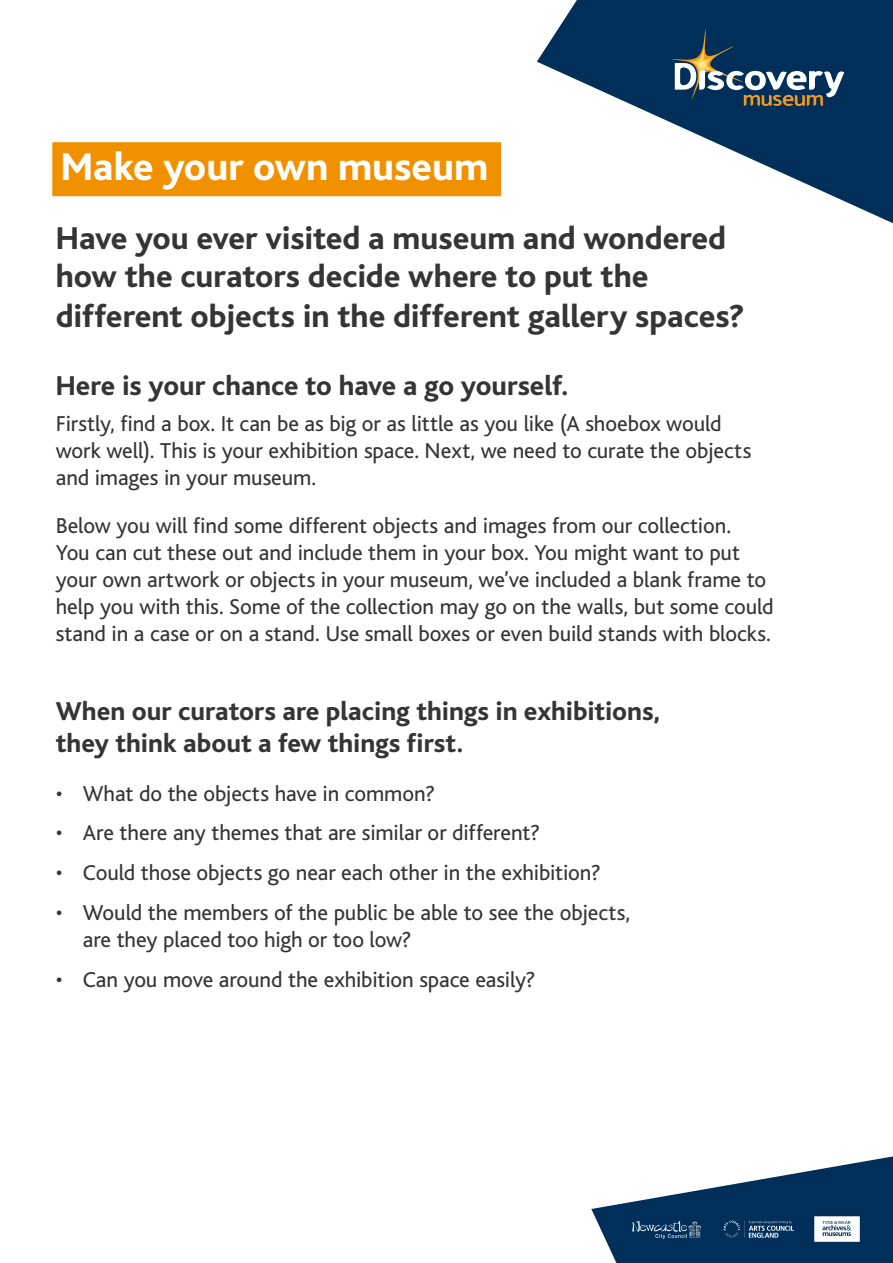
<style>
.page{position:relative;width:893px;height:1263px;background:#fff}
.page>*{position:absolute;margin:0;border:0;box-sizing:border-box;transform-origin:0 0}
.t1{font:800 40.5px "Bliss";color:#fff}
.t2{font:800 33px/37.5px "Bliss";color:#363536}
.t3{font:800 28.5px "Bliss";color:#363536}
.t4{font:800 27px/32.4px "Bliss";color:#363536}
.t5{font:22.5px/27px "Bliss";letter-spacing:-.005em;color:#363536}
</style>
<div class="page">
<div style="left:52px;top:142px;width:449px;height:54px;background:#f29100"></div>
<svg style="left:537px;top:0;width:356px;height:223px;fill:#00305a"></svg>
<svg style="left:670px;top:29px;width:174px;height:77px;background:#33546e"></svg>
<svg style="left:591px;top:1156px;width:302px;height:107px"></svg>
<img style="left:633px;top:1221px;width:68px;height:17px">
<img style="left:723px;top:1220px;width:71px;height:17px">
<img style="left:814px;top:1216px;width:45px;height:25px">
<h1 class="t1" style="left:61px;top:146px;width:429px">Make your own museum</h1>
<h2 class="t2" style="left:56px;top:220px;width:672px">Have you ever visited a museum and wondered how the curators decide where to put the</h2>
<h2 class="t2" style="left:56px;top:298px;width:690px">different objects in the different gallery spaces?</h2>
<p class="t3" style="left:56px;top:371px;width:514px">Here is your chance to have a go yourself.</p>
<p class="t5" style="left:56px;top:410px;width:697px">Firstly, find a box. It can be as big or as little as you like (A shoebox would work well). This is your exhibition space. Next, we need to curate the objects and images in your museum.</p>
<p class="t5" style="left:56px;top:512px;width:719px">Below you will find some different objects and images from our collection.<br>You can cut these out and include them in your box. You might want to put your own artwork or objects in your museum, we’ve included a blank frame to help you with this. Some of the collection may go on the walls, but some could stand in a case or on a stand. Use small boxes or even build stands with blocks.</p>
<p class="t4" style="left:56px;top:695px;width:606px">When our curators are placing things in exhibitions, they think about a few things first.</p>
<p class="t5" style="left:56px;top:780px;width:381px">• What do the objects have in common?</p>
<p class="t5" style="left:56px;top:820px;width:486px">• Are there any themes that are similar or different?</p>
<p class="t5" style="left:56px;top:860px;width:547px">• Could those objects go near each other in the exhibition?</p>
<p class="t5" style="left:83px;top:899px;width:549px;text-indent:-27px">• Would the members of the public be able to see the objects, are they placed too high or too low?</p>
<p class="t5" style="left:56px;top:966px;width:481px">• Can you move around the exhibition space easily?</p>
</div>
